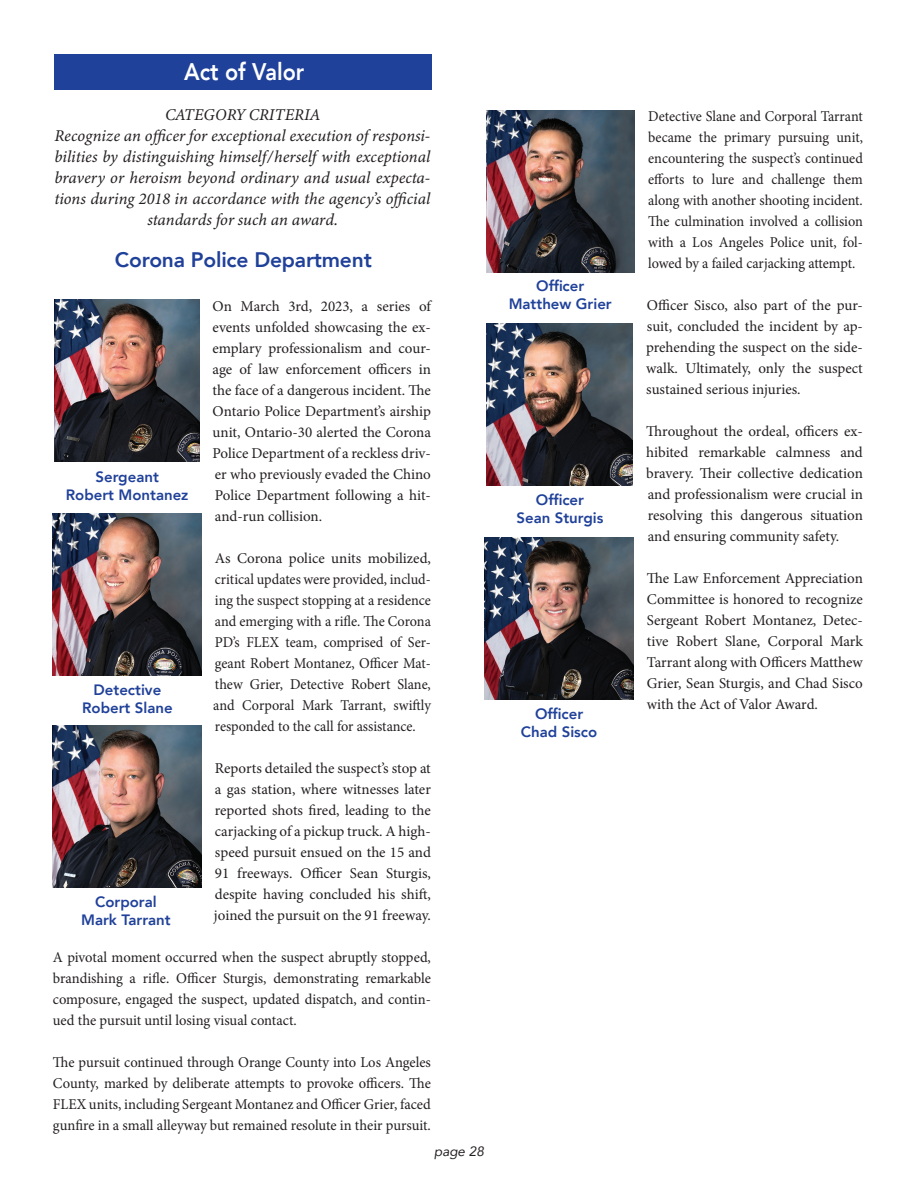
<style>
.page{position:relative;width:918px;height:1188px;background:#fff}
.page>*{position:absolute;margin:0;border:0;box-sizing:border-box;transform-origin:0 0}
.t1{font:800 24px "Avenir";color:#fff;scale:.9 1}
.t2{font:800 21px "Avenir";letter-spacing:-.01em;color:#20419a}
.t3{font:italic 16.5px/21px "Minion Variable Concept";color:#231f20;text-align:justify}
.t4{font:15px/21px "Minion Pro";color:#231f20;text-align:justify}
.t5{font:15px/21px "Minion Pro";color:#231f20;text-align:justify;scale:.95 1}
.t6{font:800 15px "Avenir";color:#20419a}
.t7{font:italic 13.5px "Avenir";color:#231f20}
</style>
<div class="page">
<div style="left:54px;top:54px;width:378px;height:36px;background:#20419a"></div>
<img style="left:54px;top:300px;width:145px;height:162px">
<img style="left:53px;top:513px;width:148px;height:162px">
<img style="left:53px;top:725px;width:148px;height:162px">
<img style="left:486px;top:110px;width:149px;height:162px">
<img style="left:487px;top:323px;width:146px;height:162px">
<img style="left:485px;top:538px;width:148px;height:162px">
<p class="t1" style="left:184px;top:53px;width:135px">Act of Valor</p>
<p class="t3" style="left:165px;top:104px;width:156px">CATEGORY CRITERIA</p>
<p class="t3" style="left:54px;top:125px;width:377px">Recognize an officer for exceptional execution of responsi&shy;bilities by distinguishing himself/herself with exceptional bravery or heroism beyond ordinary and usual expecta&shy;tions during 2018 in accordance with the agency’s official</p>
<p class="t3" style="left:148px;top:209px;width:191px">standards for such an award.</p>
<p class="t2" style="left:115px;top:244px;width:258px">Corona Police Department</p>
<p class="t4" style="left:213px;top:296px;width:220px">On March 3rd, 2023, a series of events unfolded showcasing the ex&shy;emplary professionalism and cour&shy;age of law enforcement officers in the face of a dangerous incident. The Ontario Police Department’s airship unit, Ontario-30 alerted the Corona Police Department of a reckless driv&shy;er who previously evaded the Chino Police Department following a hit&shy;and-run collision.</p>
<p class="t4" style="left:213px;top:548px;width:219px">As Corona police units mobilized, critical updates were provided, includ&shy;ing the suspect stopping at a residence and emerging with a rifle. The Corona PD’s FLEX team, comprised of Ser&shy;geant Robert Montanez, Officer Mat&shy;thew Grier, Detective Robert Slane, and Corporal Mark Tarrant, swiftly responded to the call for assistance.</p>
<p class="t4" style="left:214px;top:758px;width:218px">Reports detailed the suspect’s stop at a gas station, where witnesses later reported shots fired, leading to the carjacking of a pickup truck. A high&shy;speed pursuit ensued on the 15 and 91 freeways. Officer Sean Sturgis, despite having concluded his shift, joined the pursuit on the 91 freeway.</p>
<p class="t4" style="left:53px;top:947px;width:380px">A pivotal moment occurred when the suspect abruptly stopped, brandishing a rifle. Officer Sturgis, demonstrating remarkable composure, engaged the suspect, updated dispatch, and contin&shy;ued the pursuit until losing visual contact.</p>
<p class="t4" style="left:53px;top:1052px;width:380px">The pursuit continued through Orange County into Los Angeles County, marked by deliberate attempts to provoke officers. The FLEX units, including Sergeant Montanez and Officer Grier, faced gunfire in a small alleyway but remained resolute in their pursuit.</p>
<p class="t6" style="left:95px;top:466px;width:65px">Sergeant</p>
<p class="t6" style="left:66px;top:484px;width:124px">Robert Montanez</p>
<p class="t6" style="left:94px;top:678px;width:69px">Detective</p>
<p class="t6" style="left:82px;top:696px;width:92px">Robert Slane</p>
<p class="t6" style="left:95px;top:890px;width:63px">Corporal</p>
<p class="t6" style="left:81px;top:908px;width:91px">Mark Tarrant</p>
<p class="t7" style="left:434px;top:1143px;width:51px">page 28</p>
<p class="t6" style="left:536px;top:274px;width:50px">Officer</p>
<p class="t6" style="left:509px;top:292px;width:105px">Matthew Grier</p>
<p class="t6" style="left:536px;top:488px;width:50px">Officer</p>
<p class="t6" style="left:517px;top:506px;width:88px">Sean Sturgis</p>
<p class="t6" style="left:535px;top:702px;width:50px">Officer</p>
<p class="t6" style="left:521px;top:720px;width:78px">Chad Sisco</p>
<p class="t5" style="left:648px;top:105px;width:228px">Detective Slane and Corporal Tarrant became the primary pursuing unit, encountering the suspect’s continued efforts to lure and challenge them along with another shooting incident.<br>The culmination involved a collision with a Los Angeles Police unit, fol&shy;lowed by a failed carjacking attempt.</p>
<p class="t4" style="left:646px;top:294px;width:218px">Officer Sisco, also part of the pur&shy;suit, concluded the incident by ap&shy;prehending the suspect on the side&shy;walk. Ultimately, only the suspect sustained serious injuries.</p>
<p class="t4" style="left:646px;top:420px;width:218px">Throughout the ordeal, officers ex&shy;hibited remarkable calmness and bravery. Their collective dedication and professionalism were crucial in resolving this dangerous situation and ensuring community safety.</p>
<p class="t4" style="left:647px;top:567px;width:218px">The Law Enforcement Appreciation Committee is honored to recognize Sergeant Robert Montanez, Detec&shy;tive Robert Slane, Corporal Mark Tarrant along with Officers Matthew Grier, Sean Sturgis, and Chad Sisco with the Act of Valor Award.</p>
</div>
